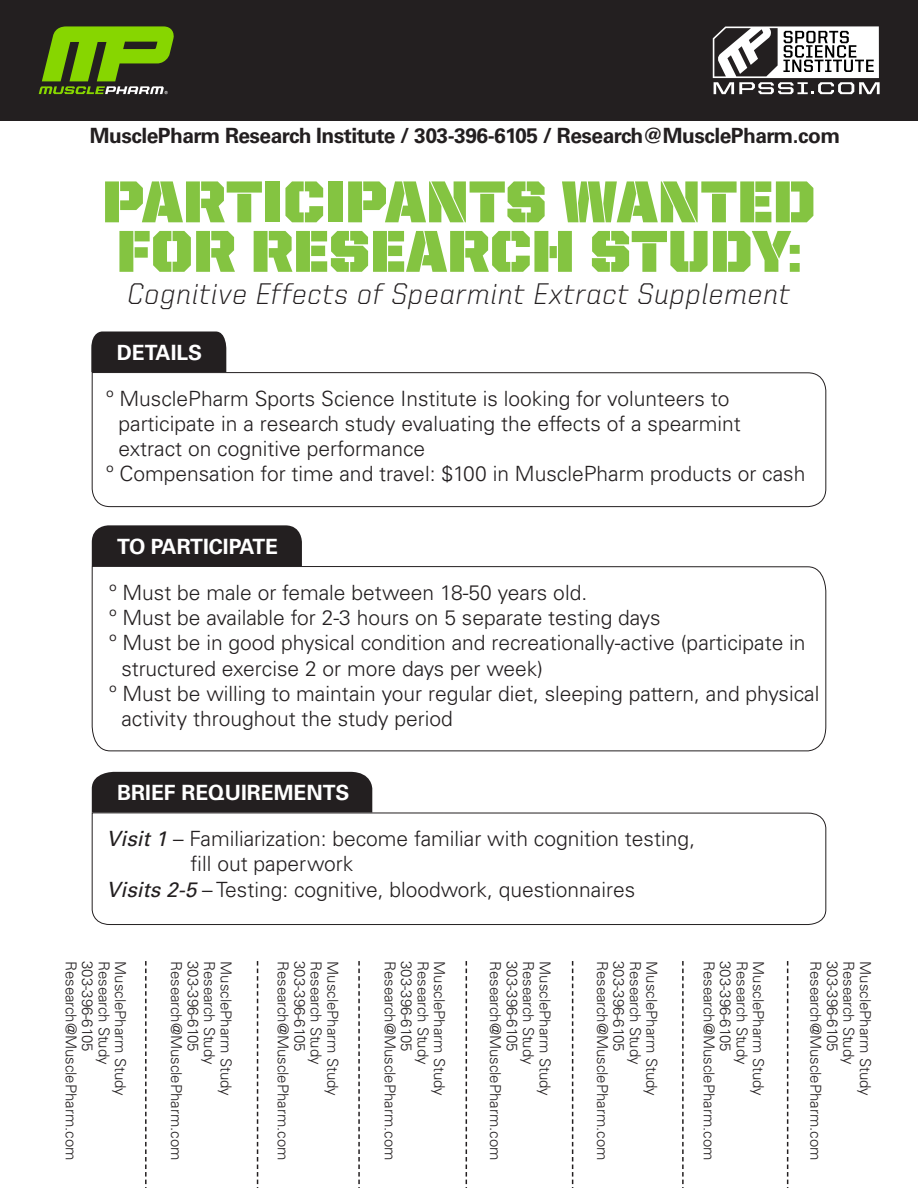
<style>
.page{position:relative;width:918px;height:1188px;background:#fff}
.page>*{position:absolute;margin:0;border:0;box-sizing:border-box;transform-origin:0 0}
.t1{font:59.25px "United Sans Reg Stencil";color:#84c441}
.t2{font:300 30px "United Italic Reg";letter-spacing:.03em;color:#231f20}
.t3{font:300 21px/25.2px "Univers LT Std";color:#231f20}
.t4{font:700 21px "Univers LT Std";letter-spacing:-.025em;color:#231f20}
.t5{font:700 21px "Univers LT Std";color:#fff}
.t6{font:300 15px "Univers LT Std";color:#231f20}
.s1{font-weight:400;font-style:italic}
</style>
<div class="page">
<svg style="left:91px;top:372px;width:736px;height:135px"></svg>
<div style="left:91px;top:332px;width:135px;height:40px;background:#231f20"></div>
<div style="left:92px;top:525px;width:210px;height:41px;background:#231f20"></div>
<svg style="left:91px;top:566px;width:736px;height:186px"></svg>
<svg style="left:91px;top:812px;width:736px;height:113px"></svg>
<div style="left:92px;top:772px;width:280px;height:41px;background:#231f20"></div>
<div style="left:0;top:0;width:918px;height:121px;background:#231f20"></div>
<svg style="left:39px;top:26px;width:135px;height:68px"></svg>
<svg style="left:713px;top:26px;width:167px;height:68px"></svg>
<svg style="left:145px;top:961px;width:2px;height:227px"></svg>
<svg style="left:257px;top:961px;width:1px;height:227px"></svg>
<svg style="left:358px;top:961px;width:2px;height:227px"></svg>
<svg style="left:466px;top:961px;width:1px;height:227px"></svg>
<svg style="left:572px;top:961px;width:1px;height:227px"></svg>
<svg style="left:682px;top:961px;width:2px;height:227px"></svg>
<svg style="left:787px;top:961px;width:1px;height:227px"></svg>
<p class="t4" style="left:90px;top:123px;width:752px">MusclePharm Research Institute / 303-396-6105 / Research@MusclePharm.com</p>
<p class="t1" style="left:102px;top:171px;width:715px">PARTICIPANTS WANTED</p>
<p class="t1" style="left:117px;top:220px;width:686px">FOR RESEARCH STUDY:</p>
<p class="t2" style="left:128px;top:279px;width:664px">Cognitive Effects of Spearmint Extract Supplement</p>
<p class="t5" style="left:117px;top:340px;width:87px">DETAILS</p>
<p class="t3" style="left:118px;top:386px;width:624px;text-indent:-12px">º MusclePharm Sports Science Institute is looking for volunteers to participate in a research study evaluating the effects of a spearmint extract on cognitive performance</p>
<p class="t3" style="left:106px;top:461px;width:700px">º Compensation for time and travel: $100 in MusclePharm products or cash</p>
<p class="t5" style="left:117px;top:534px;width:162px">TO PARTICIPATE</p>
<p class="t3" style="left:110px;top:580px;width:479px">º Must be male or female between 18-50 years old.</p>
<p class="t3" style="left:110px;top:605px;width:553px">º Must be available for 2-3 hours on 5 separate testing days</p>
<p class="t3" style="left:121px;top:630px;width:686px;text-indent:-12px">º Must be in good physical condition and recreationally-active (participate in structured exercise 2 or more days per week)</p>
<p class="t3" style="left:121px;top:681px;width:699px;text-indent:-12px">º Must be willing to maintain your regular diet, sleeping pattern, and physical activity throughout the study period</p>
<p class="t5" style="left:117px;top:781px;width:234px">BRIEF REQUIREMENTS</p>
<p class="t3" style="left:106px;top:826px;width:590px"><span class="s1">Visit 1</span> – Familiarization: become familiar with cognition testing,</p>
<p class="t3" style="left:190px;top:851px;width:164px">fill out paperwork</p>
<p class="t3" style="left:106px;top:877px;width:530px"><span class="s1">Visits 2-5</span> – Testing: cognitive, bloodwork, questionnaires</p>
<p class="t6" style="left:80px;top:961px;width:201px;rotate:90deg">Research@MusclePharm.com</p>
<p class="t6" style="left:97px;top:961px;width:92px;rotate:90deg">303-396-6105</p>
<p class="t6" style="left:113px;top:961px;width:105px;rotate:90deg">Research Study</p>
<p class="t6" style="left:130px;top:961px;width:136px;rotate:90deg">MusclePharm Study</p>
<p class="t6" style="left:186px;top:961px;width:201px;rotate:90deg">Research@MusclePharm.com</p>
<p class="t6" style="left:202px;top:961px;width:92px;rotate:90deg">303-396-6105</p>
<p class="t6" style="left:219px;top:961px;width:105px;rotate:90deg">Research Study</p>
<p class="t6" style="left:235px;top:961px;width:136px;rotate:90deg">MusclePharm Study</p>
<p class="t6" style="left:292px;top:961px;width:201px;rotate:90deg">Research@MusclePharm.com</p>
<p class="t6" style="left:309px;top:961px;width:92px;rotate:90deg">303-396-6105</p>
<p class="t6" style="left:325px;top:961px;width:105px;rotate:90deg">Research Study</p>
<p class="t6" style="left:342px;top:961px;width:136px;rotate:90deg">MusclePharm Study</p>
<p class="t6" style="left:399px;top:961px;width:201px;rotate:90deg">Research@MusclePharm.com</p>
<p class="t6" style="left:416px;top:961px;width:92px;rotate:90deg">303-396-6105</p>
<p class="t6" style="left:432px;top:961px;width:105px;rotate:90deg">Research Study</p>
<p class="t6" style="left:449px;top:961px;width:136px;rotate:90deg">MusclePharm Study</p>
<p class="t6" style="left:505px;top:961px;width:201px;rotate:90deg">Research@MusclePharm.com</p>
<p class="t6" style="left:521px;top:961px;width:92px;rotate:90deg">303-396-6105</p>
<p class="t6" style="left:538px;top:961px;width:105px;rotate:90deg">Research Study</p>
<p class="t6" style="left:554px;top:961px;width:136px;rotate:90deg">MusclePharm Study</p>
<p class="t6" style="left:611px;top:961px;width:201px;rotate:90deg">Research@MusclePharm.com</p>
<p class="t6" style="left:628px;top:961px;width:92px;rotate:90deg">303-396-6105</p>
<p class="t6" style="left:644px;top:961px;width:105px;rotate:90deg">Research Study</p>
<p class="t6" style="left:661px;top:961px;width:136px;rotate:90deg">MusclePharm Study</p>
<p class="t6" style="left:718px;top:961px;width:201px;rotate:90deg">Research@MusclePharm.com</p>
<p class="t6" style="left:735px;top:961px;width:92px;rotate:90deg">303-396-6105</p>
<p class="t6" style="left:751px;top:961px;width:105px;rotate:90deg">Research Study</p>
<p class="t6" style="left:768px;top:961px;width:136px;rotate:90deg">MusclePharm Study</p>
<p class="t6" style="left:825px;top:961px;width:201px;rotate:90deg">Research@MusclePharm.com</p>
<p class="t6" style="left:841px;top:961px;width:92px;rotate:90deg">303-396-6105</p>
<p class="t6" style="left:858px;top:961px;width:105px;rotate:90deg">Research Study</p>
<p class="t6" style="left:874px;top:961px;width:136px;rotate:90deg">MusclePharm Study</p>
</div>
